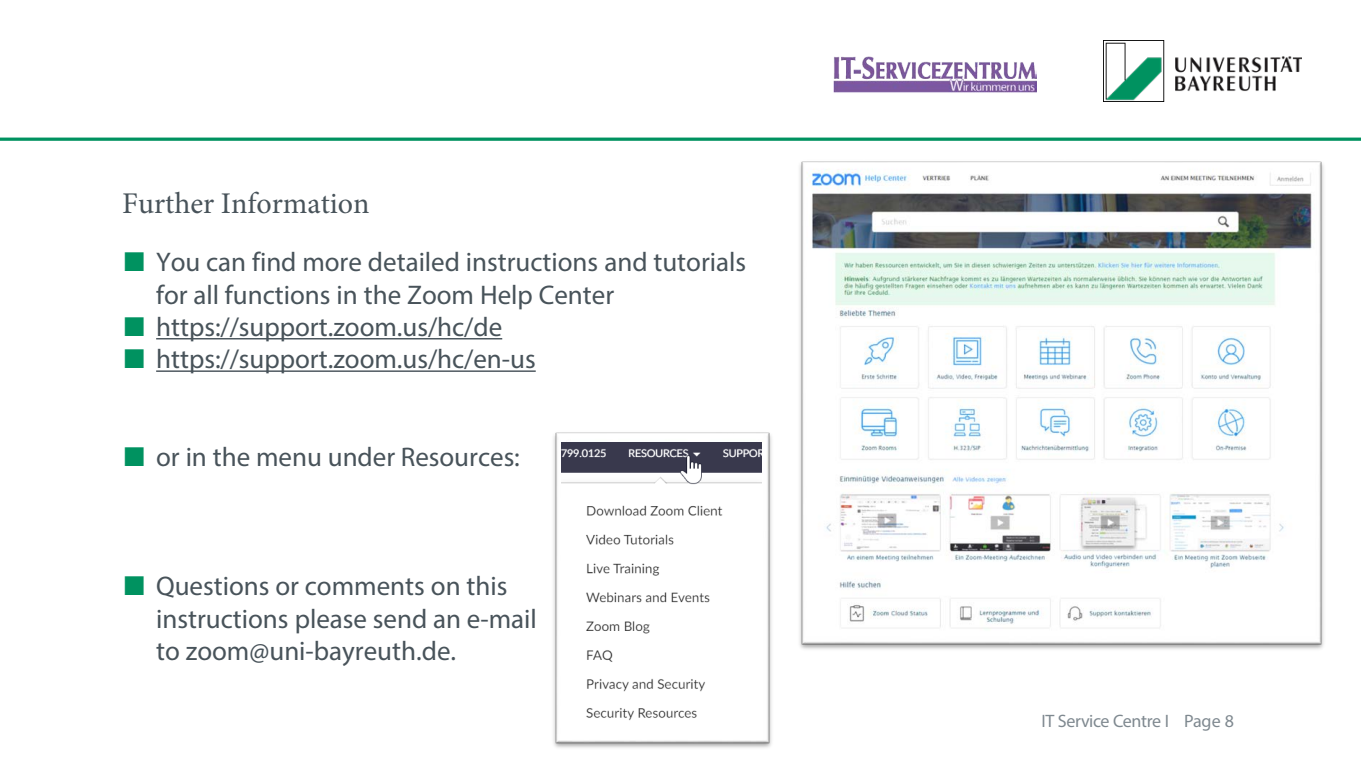
<style>
.page{position:relative;width:1361px;height:766px;background:#fff}
.page>*{position:absolute;margin:0;border:0;box-sizing:border-box;transform-origin:0 0}
.t1{font:30px "Minion Pro";color:#48535a}
.t2{font:27px/32.4px "Myriad Pro";color:#48535a}
.t3{font:18px "Myriad Pro";letter-spacing:-.02em;color:#7f8990}
.s1{font-family:"Arial";font-size:40.5px;color:#009260}
</style>
<div class="page">
<hr style="left:0;top:138px;width:1360px;height:3px;background:#009260">
<img style="left:1103px;top:41px;width:198px;height:61px">
<img style="left:833px;top:56px;width:203px;height:37px">
<svg style="left:156px;top:338px;width:346px;height:1px"></svg>
<svg style="left:156px;top:370px;width:380px;height:2px"></svg>
<img style="left:799px;top:161px;width:525px;height:489px">
<img style="left:553px;top:432px;width:219px;height:316px">
<img style="left:561px;top:442px;width:201px;height:296px">
<h1 class="t1" style="left:122px;top:183px;width:249px">Further Information</h1>
<p class="t2" style="left:156px;top:245px;width:591px;text-indent:-34px"><span class="s1">■</span> You can find more detailed instructions and tutorials for all functions in the Zoom Help Center</p>
<p class="t2" style="left:122px;top:310px;width:381px"><span class="s1">■</span> https://support.zoom.us/hc/de</p>
<p class="t2" style="left:122px;top:343px;width:415px"><span class="s1">■</span> https://support.zoom.us/hc/en-us</p>
<p class="t2" style="left:122px;top:440px;width:399px"><span class="s1">■</span> or in the menu under Resources:</p>
<p class="t2" style="left:156px;top:569px;width:382px;text-indent:-34px"><span class="s1">■</span> Questions or comments on this instructions please send an e-mail to zoom@uni-bayreuth.de.</p>
<p class="t3" style="left:1041px;top:710px;width:194px">IT Service Centre I Page 8</p>
</div>
